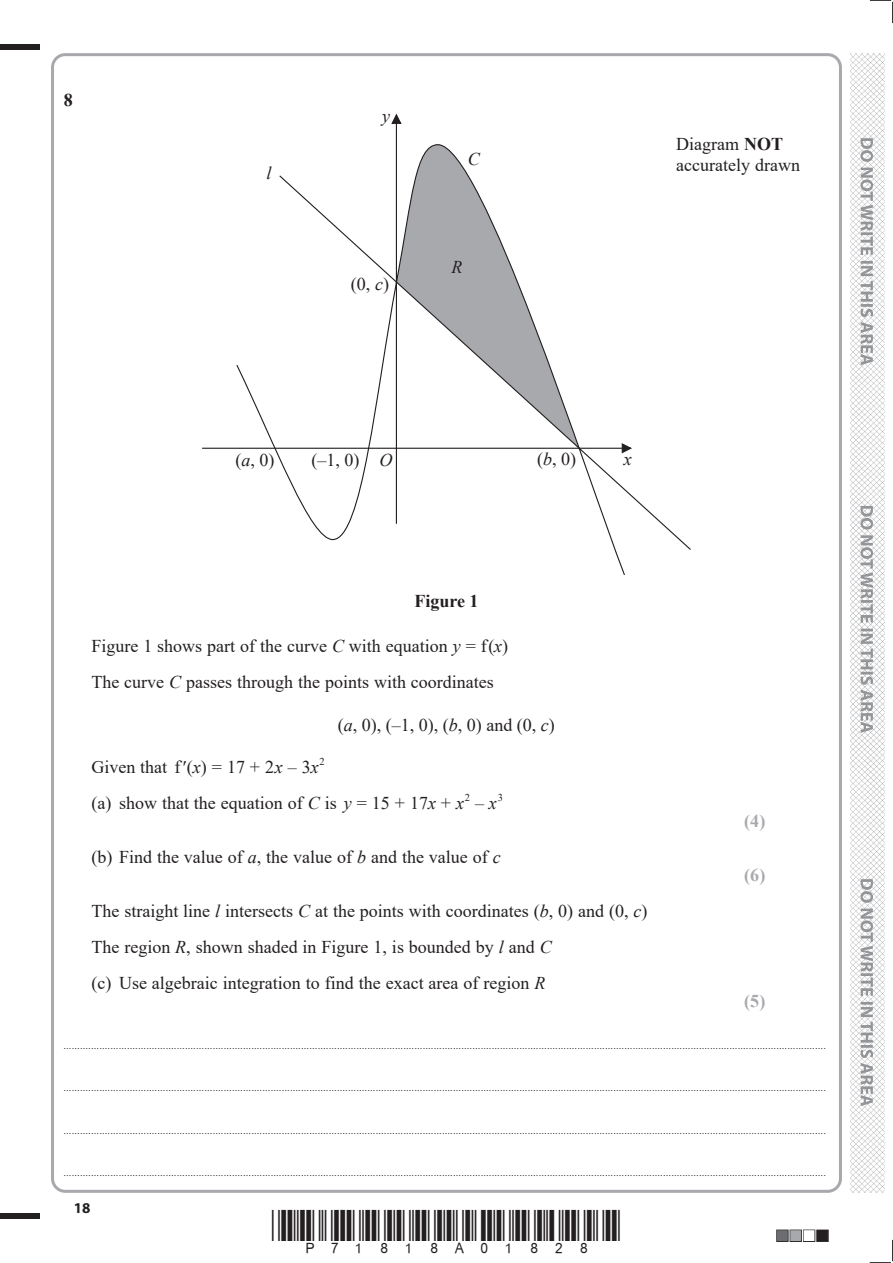
<style>
.page{position:relative;width:893px;height:1263px;background:#fff}
.page>*{position:absolute;margin:0;border:0;box-sizing:border-box;transform-origin:0 0}
.t1{font:18px/36px "Times New Roman";color:#231f20}
.t2{font:700 18px "Times New Roman";color:#a8a9ad}
.t3{font:700 18px "Times New Roman";color:#231f20}
.t4{font:italic 18px "Times New Roman";color:#231f20}
.t5{font:700 15px "Myriad Pro";color:#231f20}
.t6{font:10.5px "Times New Roman";color:#231f20}
.t7{font:9px "Myriad Pro";color:#231f20}
.s1{font-style:italic}
.s2{font-weight:700}
</style>
<div class="page">
<div style="left:0;top:44px;width:40px;height:5px;background:#231f20"></div>
<div style="left:0;top:1214px;width:40px;height:5px;background:#231f20"></div>
<svg style="left:870px;top:0;width:23px;height:23px"></svg>
<svg style="left:870px;top:1240px;width:23px;height:23px"></svg>
<img style="left:850px;top:53px;width:34px;height:1140px">
<svg style="left:860px;top:138px;width:13px;height:968px"></svg>
<hr style="left:396px;top:115px;width:1px;height:409px;background:#231f20">
<svg style="left:391px;top:114px;width:11px;height:11px"></svg>
<hr style="left:202px;top:448px;width:429px;height:1px;background:#231f20">
<svg style="left:235px;top:144px;width:456px;height:431px"></svg>
<h1 class="t3" style="left:64px;top:87px;width:10px">8</h1>
<h1 class="t4" style="left:266px;top:160px;width:7px">l</h1>
<h1 class="t4" style="left:382px;top:103px;width:9px">y</h1>
<h1 class="t1" style="left:351px;top:265px;width:40px">(0, <span class="s1">c</span>)</h1>
<h1 class="t4" style="left:468px;top:147px;width:14px">C</h1>
<h1 class="t4" style="left:452px;top:254px;width:12px">R</h1>
<h1 class="t1" style="left:676px;top:133px;width:125px;line-height:21px">Diagram <span class="s2">NOT </span>accurately drawn</h1>
<h1 class="t1" style="left:236px;top:441px;width:40px">(<span class="s1">a</span>, 0)</h1>
<h1 class="t1" style="left:312px;top:441px;width:49px">(–1, 0)</h1>
<h1 class="t1" style="left:537px;top:441px;width:40px">(<span class="s1">b</span>, 0)</h1>
<h1 class="t4" style="left:380px;top:447px;width:14px">O</h1>
<h1 class="t4" style="left:624px;top:447px;width:9px">x</h1>
<h1 class="t3" style="left:414px;top:588px;width:66px">Figure 1</h1>
<h1 class="t1" style="left:91px;top:627px;width:418px">Figure 1 shows part of the curve <span class="s1">C</span> with equation <span class="s1">y</span> = f(<span class="s1">x</span>)<br>The curve <span class="s1">C</span> passes through the points with coordinates</h1>
<h1 class="t1" style="left:338px;top:706px;width:218px">(<span class="s1">a</span>, 0), (–1, 0), (<span class="s1">b</span>, 0) and (0, <span class="s1">c</span>)</h1>
<h1 class="t1" style="left:91px;top:748px;width:229px">Given that f ′(<span class="s1">x</span>) = 17 + 2<span class="s1">x</span> – 3<span class="s1">x</span></h1>
<p class="t6" style="left:319px;top:754px;width:7px">2</p>
<h1 class="t1" style="left:91px;top:784px;width:413px">(a) show that the equation of <span class="s1">C</span> is <span class="s1">y</span> = 15 + 17<span class="s1">x</span> + <span class="s1">x</span><sup>2</sup> – <span class="s1">x</span><sup>3</sup></h1>
<h1 class="t1" style="left:91px;top:838px;width:411px">(b) Find the value of <span class="s1">a</span>, the value of <span class="s1">b</span> and the value of <span class="s1">c</span></h1>
<h1 class="t2" style="left:744px;top:808px;width:23px">(4)</h1>
<h1 class="t2" style="left:744px;top:862px;width:23px">(6)</h1>
<h1 class="t1" style="left:91px;top:892px;width:558px">The straight line <span class="s1">l</span> intersects <span class="s1">C</span> at the points with coordinates (<span class="s1">b</span>, 0) and (0, <span class="s1">c</span>)<br>The region <span class="s1">R</span>, shown shaded in Figure 1, is bounded by <span class="s1">l</span> and <span class="s1">C<br></span>(c) Use algebraic integration to find the exact area of region <span class="s1">R</span></h1>
<h1 class="t2" style="left:744px;top:988px;width:23px">(5)</h1>
<p class="t7" style="left:64px;top:1040px;width:763px">....................................................................................................................................................................................................................................................................................</p>
<p class="t7" style="left:64px;top:1083px;width:763px">....................................................................................................................................................................................................................................................................................</p>
<p class="t7" style="left:64px;top:1125px;width:763px">....................................................................................................................................................................................................................................................................................</p>
<p class="t7" style="left:64px;top:1167px;width:763px">....................................................................................................................................................................................................................................................................................</p>
<h2 class="t5" style="left:74px;top:1198px;width:18px">18</h2>
</div>
